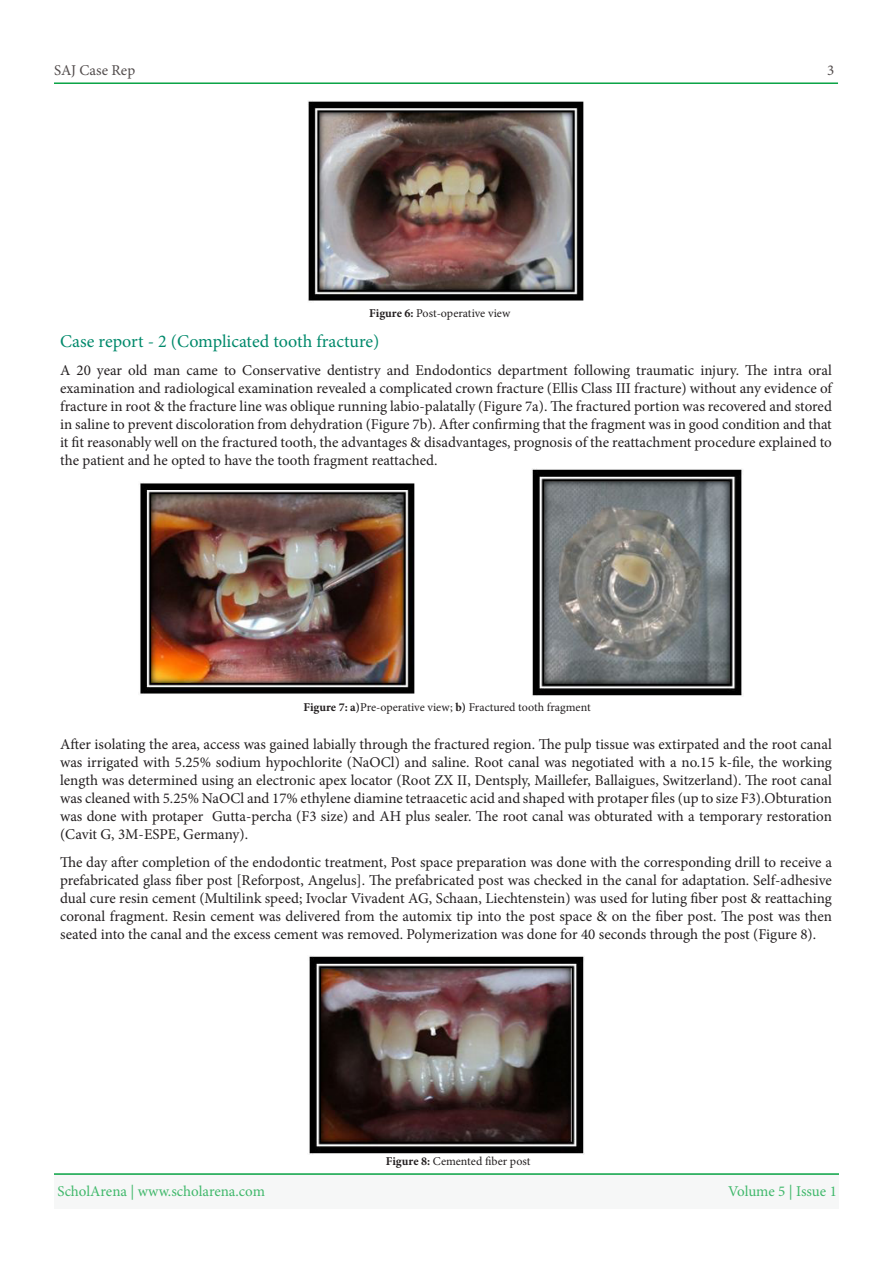
<style>
.page{position:relative;width:893px;height:1263px;background:#fff}
.page>*{position:absolute;margin:0;border:0;box-sizing:border-box;transform-origin:0 0}
.t1{font:18px "Minion Pro";color:#00896b}
.t2{font:15px/18px "Minion Pro";color:#231f20;text-align:justify}
.t3{font:15px "Minion Pro";letter-spacing:-.005em;color:#40b86b}
.t4{font:15px "Minion Pro";color:#524c4c}
.t5{font:12px "Minion Pro";color:#231f20}
.s1{font-weight:700}
</style>
<div class="page">
<hr style="left:54px;top:82px;width:784px;height:2px;background:#0aa345">
<div style="left:54px;top:1174px;width:785px;height:35px;background:#f6f7f7"></div>
<hr style="left:54px;top:1173px;width:785px;height:2px;background:#0aa345">
<img style="left:308px;top:101px;width:276px;height:200px">
<img style="left:532px;top:469px;width:210px;height:227px">
<img style="left:309px;top:956px;width:275px;height:199px">
<img style="left:140px;top:483px;width:275px;height:211px">
<p class="t4" style="left:54px;top:60px;width:83px">SAJ Case Rep</p>
<p class="t5" style="left:369px;top:305px;width:143px"><span class="s1">Figure 6:</span> Post-operative view</p>
<p class="t1" style="left:60px;top:329px;width:321px">Case report 2- (Complicated tooth fracture(</p>
<p class="t4" style="left:827px;top:60px;width:9px">3</p>
<p class="t2" style="left:60px;top:361px;width:773px">A 20 year old man came to Conservative dentistry and Endodontics department following traumatic injury. The intra oral examination and radiological examination revealed a complicated crown fracture (Ellis Class III fracture) without any evidence of fracture in root &amp; the fracture line was oblique running labio-palatally (Figure . )a7 The fractured portion was recovered and stored in saline to prevent discoloration from dehydration (Figure . )b7 After confirming that the fragment was in good condition and that it fit reasonably well on the fractured tooth, the advantages &amp; disadvantages, prognosis of the reattachment procedure explained to the patient and he opted to have the tooth fragment reattached.</p>
<p class="t5" style="left:303px;top:699px;width:289px"><span class="s1">Figure 7: )a</span> Pre-operative view <span class="s1">b</span>; <span class="s1">)</span> Fractured tooth fragment</p>
<p class="t2" style="left:60px;top:735px;width:773px;text-align:right">After isolating the area, access was gained labially through the fractured region. The pulp tissue was extirpated and the root canal was irrigated with 5.25% sodium hypochlorite (NaOCl) and saline. Root canal was negotiated with a no.15 -k file, the working length was determined using an electronic apex locator (Root ZX II, Dentsply, Maillefer, Ballaigues, Switzerland .) The root canal was cleaned with 5.25% NaOCl and 17% ethylene diamine tetraacetic acid and shaped with protaper files (up to size . )3F Obturation Gutta-percha ( 3F size) and AH plus sealer. The root canal was obturated with a temporary restoration</p>
<p class="t2" style="left:60px;top:807px;width:189px">was done with protaper<br>(Cavit G M3, -ESPE, Germany .(</p>
<p class="t2" style="left:60px;top:853px;width:773px">The day after completion of the endodontic treatment, Post space preparation was done with the corresponding drill to receive a prefabricated glass fiber post [Reforpost, Angelus .] The prefabricated post was checked in the canal for adaptation. Self-adhesive dual cure resin cement (Multilink speed; Ivoclar Vivadent AG, Schaan, Liechtenstein) was used for luting fiber post &amp; reattaching coronal fragment. Resin cement was delivered from the automix tip into the post space &amp; on the fiber post. The post was then seated into the canal and the excess cement was removed. Polymerization was done for 40 seconds through the post (Figure .(8</p>
<p class="t3" style="left:57px;top:1181px;width:209px">ScholArena | www.scholarena.com</p>
<p class="t5" style="left:386px;top:1153px;width:146px"><span class="s1">Figure 8:</span> Cemented fiber post</p>
<p class="t3" style="left:728px;top:1181px;width:110px">Volume 5 | Issue 1</p>
</div>
